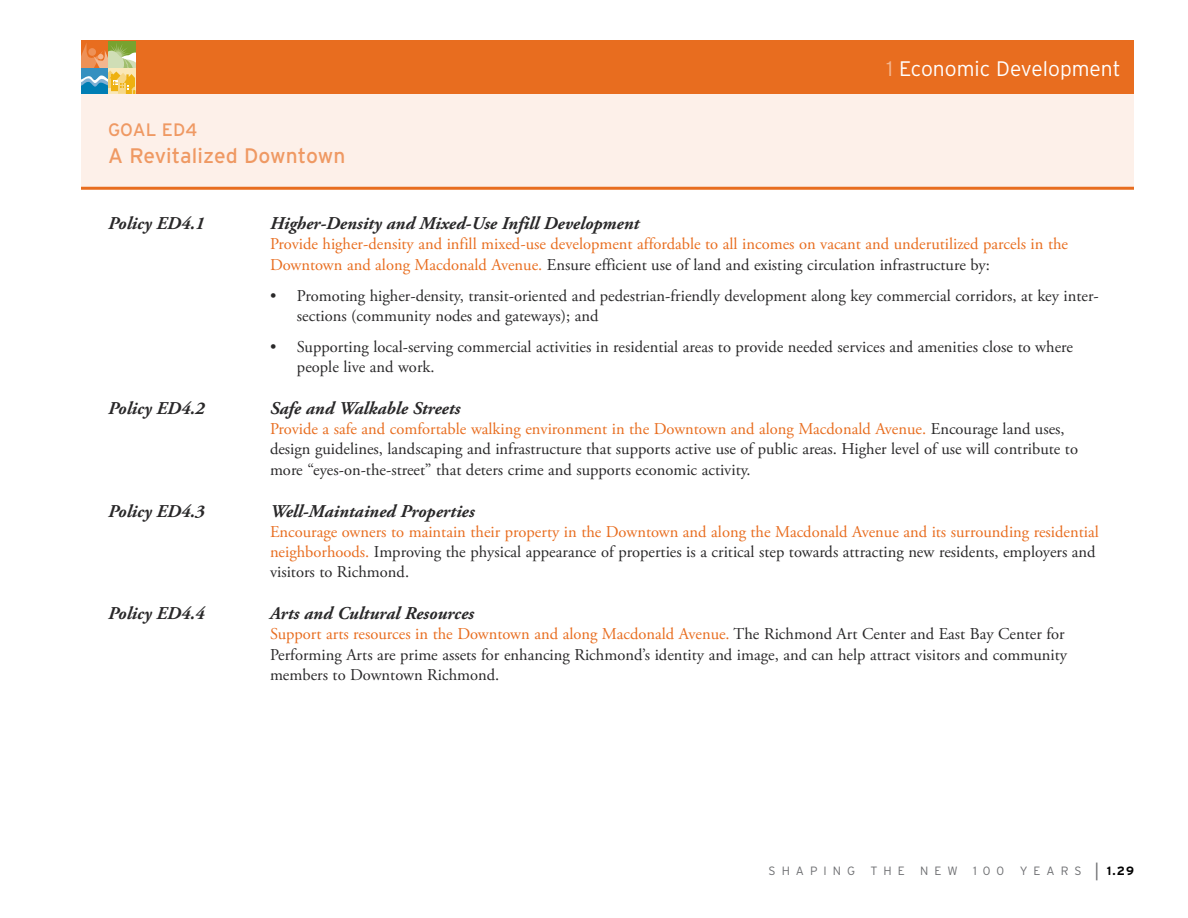
<style>
.page{position:relative;width:1188px;height:918px;background:#fff}
.page>*{position:absolute;margin:0;border:0;box-sizing:border-box;transform-origin:0 0}
.t1{font:300 21px "Interstate";color:#fff}
.t2{font:21px "Interstate";letter-spacing:.005em;color:#ef9963}
.t3{font:italic 700 18px "Adobe Garamond Pro";color:#292829}
.t4{font:18px "Interstate";color:#ef9963}
.t5{font:16.5px/20.2px "Adobe Garamond Pro";color:#292829}
.t6{font:16.5px/20.2px "Adobe Garamond Pro";color:#e86d1f}
.t7{font:300 12px "Interstate";letter-spacing:.5em;color:#6d6e71}
.t8{font:700 12px "Interstate";color:#000}
.s1{color:#f4b68f}
.s2{color:#292829}
.s3{color:#e86d1f}
.s4{font-weight:300;font-size:18px;color:#6d6e71}
</style>
<div class="page">
<div style="left:81px;top:40px;width:1053px;height:54px;background:#e86d1f"></div>
<div style="left:108px;top:41px;width:27px;height:27px;background:#78a22f"></div>
<svg style="left:81px;top:43px;width:54px;height:51px"></svg>
<div style="left:81px;top:94px;width:1053px;height:95px;background:#fdf0e9"></div>
<hr style="left:81px;top:187px;width:1053px;height:3px;background:#e86d1f">
<p class="t4" style="left:108px;top:119px;width:91px">Goal ed4</p>
<p class="t2" style="left:108px;top:143px;width:239px">a Revitalized Downtown</p>
<p class="t1" style="left:887px;top:56px;width:235px"><span class="s1">1</span> Economic Development</p>
<p class="t3" style="left:108px;top:213px;width:98px">Policy ED4.1</p>
<p class="t3" style="left:270px;top:213px;width:371px">Higher-Density and Mixed-Use Infill Development</p>
<p class="t6" style="left:270px;top:235px;width:800px">Provide higher-density and infill mixed-use development affordable to all incomes on vacant and underutilized parcels in the<br>Downtown and along Macdonald Avenue. <span class="s2">Ensure efficient use of land and existing circulation infrastructure by:</span></p>
<p class="t5" style="left:297px;top:286px;width:803px;text-indent:-27px">• Promoting higher-density, transit-oriented and pedestrian-friendly development along key commercial corridors, at key inter&shy;sections (community nodes and gateways); and</p>
<p class="t5" style="left:297px;top:337px;width:778px;text-indent:-27px">• Supporting local-serving commercial activities in residential areas to provide needed services and amenities close to where people live and work.</p>
<p class="t3" style="left:108px;top:398px;width:98px">Policy ED4.2</p>
<p class="t3" style="left:270px;top:398px;width:192px">Safe and Walkable Streets</p>
<p class="t5" style="left:270px;top:419px;width:810px"><span class="s3">Provide a safe and comfortable walking environment in the Downtown and along Macdonald Avenue.</span> Encourage land uses, design guidelines, landscaping and infrastructure that supports active use of public areas. Higher level of use will contribute to more “eyes-on-the-street” that deters crime and supports economic activity.</p>
<p class="t3" style="left:108px;top:501px;width:98px">Policy ED4.3</p>
<p class="t3" style="left:270px;top:501px;width:206px">Well-Maintained Properties</p>
<p class="t6" style="left:270px;top:522px;width:830px">Encourage owners to maintain their property in the Downtown and along the Macdonald Avenue and its surrounding residential neighborhoods. <span class="s2">Improving the physical appearance of properties is a critical step towards attracting new residents, employers and visitors to Richmond.</span></p>
<p class="t3" style="left:108px;top:603px;width:98px">Policy ED4.4</p>
<p class="t3" style="left:270px;top:603px;width:206px">Arts and Cultural Resources</p>
<p class="t5" style="left:270px;top:625px;width:799px"><span class="s3">Support arts resources in the Downtown and along Macdonald Avenue.</span> The Richmond Art Center and East Bay Center for<br>Performing Arts are prime assets for enhancing Richmond’s identity and image, and can help attract visitors and community members to Downtown Richmond.</p>
<p class="t7" style="left:769px;top:864px;width:13px">shap</p>
<p class="t7" style="left:824px;top:864px;width:33px">ing</p>
<p class="t7" style="left:870px;top:864px;width:11px">th</p>
<p class="t7" style="left:898px;top:864px;width:9px">e</p>
<p class="t7" style="left:920px;top:864px;width:39px">new</p>
<p class="t7" style="left:973px;top:864px;width:33px">100</p>
<p class="t7" style="left:1020px;top:864px;width:40px">years</p>
<p class="t8" style="left:1094px;top:864px;width:41px"><span class="s4">|</span> 1.29</p>
</div>
